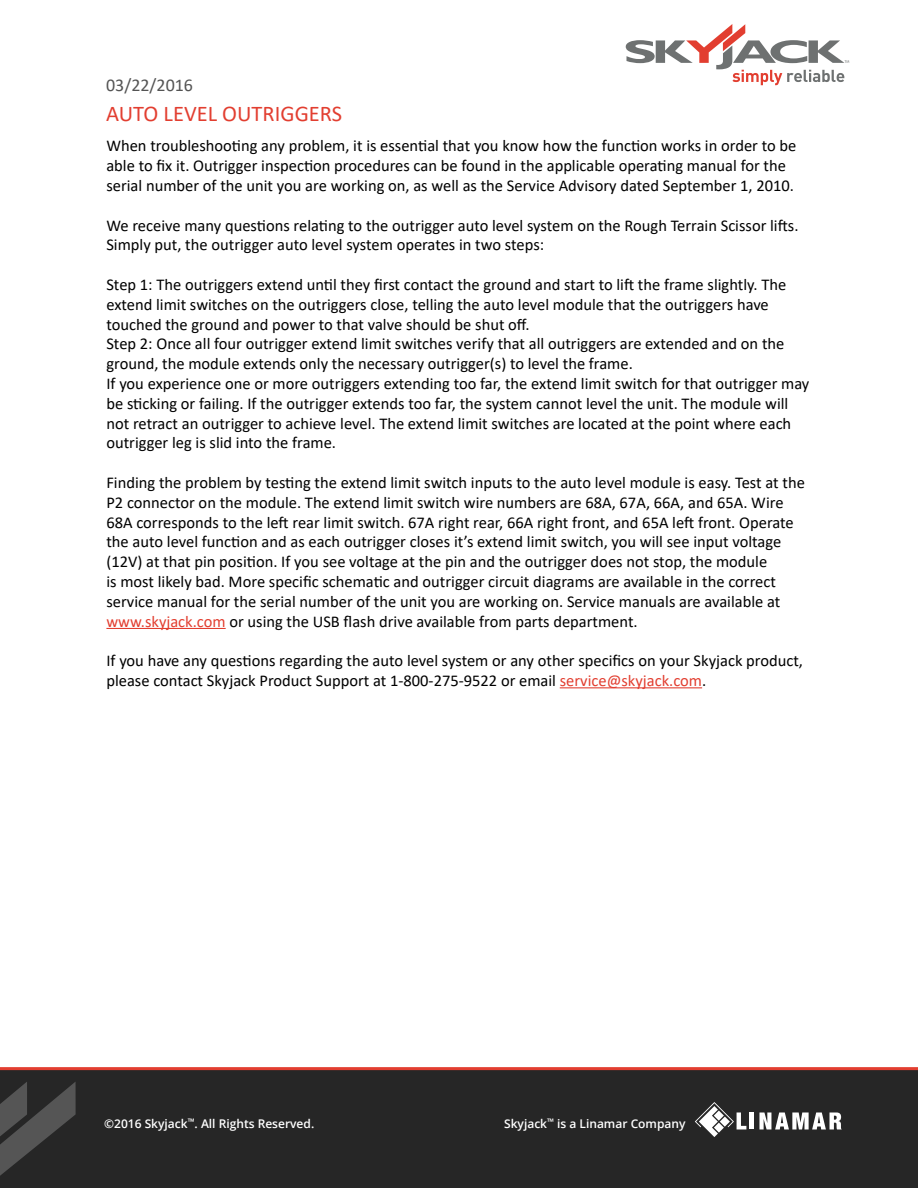
<style>
.page{position:relative;width:918px;height:1188px;background:#fff}
.page>*{position:absolute;margin:0;border:0;box-sizing:border-box;transform-origin:0 0}
.t1{font:22.5px "Calibri";color:#e23e30}
.t2{font:18px "Calibri";color:#545454}
.t3{font:16.5px/19.8px "Calibri";color:#000}
.t4{font:600 12px "Open Sans";color:#fff}
.s1{color:#e23e30}
</style>
<div class="page">
<div style="left:0;top:1070px;width:918px;height:118px;background:#262626"></div>
<hr style="left:0;top:1067px;width:918px;height:3px;background:#e23e30">
<svg style="left:695px;top:1102px;width:51px;height:35px"></svg>
<svg style="left:759px;top:1112px;width:83px;height:17px"></svg>
<hr style="left:750px;top:1112px;width:4px;height:17px;background:#fff">
<svg style="left:626px;top:24px;width:223px;height:61px"></svg>
<svg style="left:0;top:1082px;width:76px;height:94px"></svg>
<hr style="left:106px;top:628px;width:120px;height:1px;background:#e23e30">
<hr style="left:560px;top:687px;width:142px;height:1px;background:#e23e30">
<p class="t2" style="left:106px;top:73px;width:88px">03/22/2016</p>
<h1 class="t1" style="left:106px;top:98px;width:237px">AUTO LEVEL OUTRIGGERS</h1>
<p class="t3" style="left:106px;top:136px;width:691px">When troubleshooting any problem, it is essential that you know how the function works in order to be able to fix it. Outrigger inspection procedures can be found in the applicable operating manual for the serial number of the unit you are working on, as well as the Service Advisory dated September 1, 2010.</p>
<p class="t3" style="left:106px;top:215px;width:694px">We receive many questions relating to the outrigger auto level system on the Rough Terrain Scissor lifts.<br>Simply put, the outrigger auto level system operates in two steps:</p>
<p class="t3" style="left:106px;top:274px;width:704px">Step 1: The outriggers extend until they first contact the ground and start to lift the frame slightly. The extend limit switches on the outriggers close, telling the auto level module that the outriggers have touched the ground and power to that valve should be shut off.<br>Step 2: Once all four outrigger extend limit switches verify that all outriggers are extended and on the ground, the module extends only the necessary outrigger(s) to level the frame.<br>If you experience one or more outriggers extending too far, the extend limit switch for that outrigger may be sticking or failing. If the outrigger extends too far, the system cannot level the unit. The module will not retract an outrigger to achieve level. The extend limit switches are located at the point where each outrigger leg is slid into the frame.</p>
<p class="t3" style="left:106px;top:472px;width:700px">Finding the problem by testing the extend limit switch inputs to the auto level module is easy. Test at the P2 connector on the module. The extend limit switch wire numbers are 68A, 67A, 66A, and 65A. Wire 68A corresponds to the left rear limit switch. 67A right rear, 66A right front, and 65A left front. Operate the auto level function and as each outrigger closes it’s extend limit switch, you will see input voltage (12V) at that pin position. If you see voltage at the pin and the outrigger does not stop, the module<br>is most likely bad. More specific schematic and outrigger circuit diagrams are available in the correct service manual for the serial number of the unit you are working on. Service manuals are available at <span class="s1">www.skyjack.com</span> or using the USB flash drive available from parts department.</p>
<p class="t3" style="left:106px;top:650px;width:698px">If you have any questions regarding the auto level system or any other specifics on your Skyjack product, please contact Skyjack Product Support at 1-800-275-9522 or email <span class="s1">service@skyjack.com</span>.</p>
<p class="t4" style="left:104px;top:1116px;width:212px">©2016 Skyjack<sup>™</sup>. All Rights Reserved.</p>
<p class="t4" style="left:504px;top:1116px;width:183px">Skyjack<sup>™</sup> is a Linamar Company</p>
</div>
